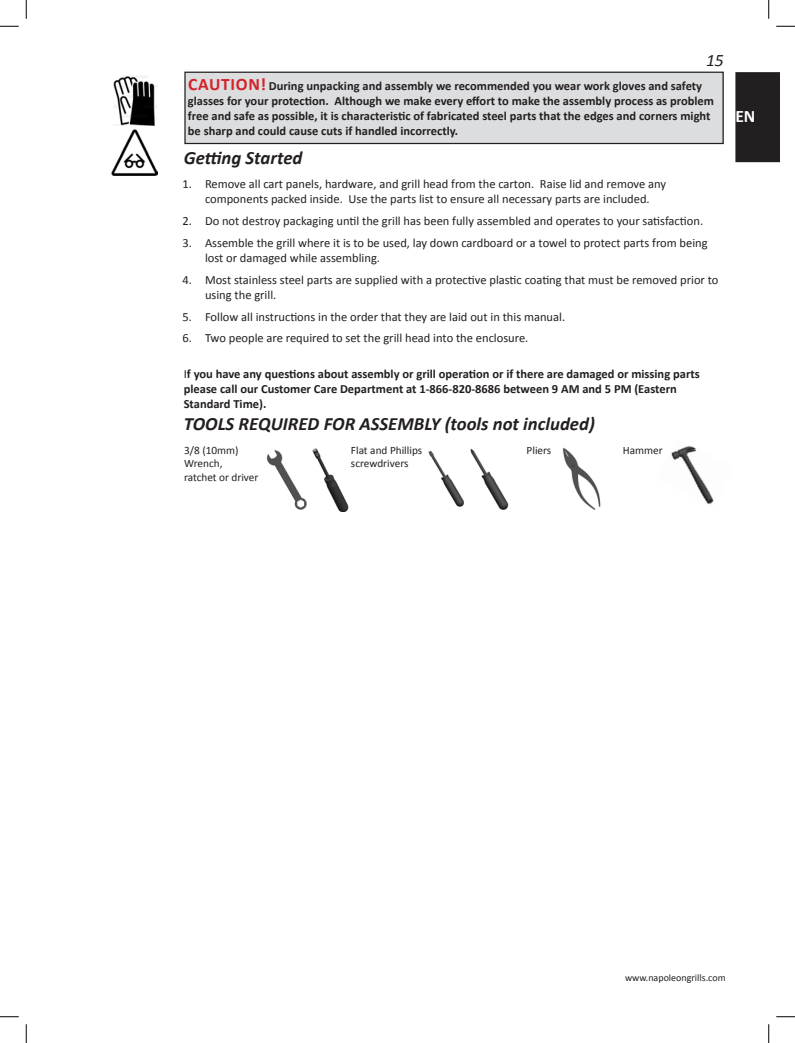
<style>
.page{position:relative;width:795px;height:1043px;background:#fff}
.page>*{position:absolute;margin:0;border:0;box-sizing:border-box;transform-origin:0 0}
.t1{font:italic 700 18.75px "Calibri";color:#231f20}
.t2{font:italic 17.5px "Calibri";color:#231f20}
.t3{font:700 17.5px "Calibri";color:#fff}
.t4{font:12.5px/15px "Calibri";color:#231f20}
.t5{font:700 12.5px/15px "Calibri";color:#231f20}
.t6{font:11.25px/13.8px "Calibri";color:#231f20}
.t7{font:10px "Calibri";color:#231f20}
.s1{font-size:17.5px;color:#d1232a}
.s2{font-weight:400}
</style>
<div class="page">
<div style="left:736px;top:73px;width:44px;height:88px;background:#231f20"></div>
<div style="left:735px;top:72px;width:45px;height:90px;border:1px solid #231f20"></div>
<div style="left:185px;top:72px;width:538px;height:71px;background:#dcdddf"></div>
<div style="left:184px;top:72px;width:540px;height:72px;border:1px solid #231f20"></div>
<img style="left:114px;top:75px;width:43px;height:50px">
<img style="left:111px;top:130px;width:46px;height:45px">
<img style="left:470px;top:449px;width:38px;height:61px">
<img style="left:266px;top:449px;width:82px;height:63px">
<img style="left:563px;top:448px;width:38px;height:62px">
<img style="left:428px;top:450px;width:36px;height:57px">
<img style="left:671px;top:446px;width:43px;height:59px">
<svg style="left:0;top:25px;width:19px;height:2px"></svg>
<svg style="left:776px;top:25px;width:19px;height:2px"></svg>
<svg style="left:0;top:1016px;width:19px;height:1px"></svg>
<svg style="left:776px;top:1016px;width:19px;height:1px"></svg>
<svg style="left:25px;top:0;width:2px;height:19px"></svg>
<svg style="left:25px;top:1024px;width:2px;height:18px"></svg>
<svg style="left:768px;top:0;width:2px;height:19px"></svg>
<svg style="left:768px;top:1024px;width:2px;height:18px"></svg>
<h2 class="t2" style="left:706px;top:49px;width:19px">15</h2>
<p class="t5" style="left:188px;top:78px;width:528px"><span class="s1">Caution !</span> During unpacking and assembly we recommended you wear work gloves and safety glasses for your protection. Although we make every effort to make the assembly process as problem free and safe as possible, it is characteristic of fabricated steel parts that the edges and corners might be sharp and could cause cuts if handled incorrectly.</p>
<h1 class="t1" style="left:184px;top:146px;width:120px">Getting Started</h1>
<p class="t4" style="left:182px;top:177px;width:485px;text-align:center">1. Remove all cart panels, hardware, and grill head from the carton. Raise lid and remove any components packed inside. Use the parts list to ensure all necessary parts are included.</p>
<p class="t4" style="left:182px;top:214px;width:522px">2. Do not destroy packaging until the grill has been fully assembled and operates to your satisfaction.</p>
<p class="t4" style="left:205px;top:235px;width:504px;text-indent:-22px">3. Assemble the grill where it is to be used, lay down cardboard or a towel to protect parts from being lost or damaged while assembling.</p>
<p class="t4" style="left:205px;top:272px;width:515px;text-indent:-22px">4. Most stainless steel parts are supplied with a protective plastic coating that must be removed prior to using the grill.</p>
<p class="t4" style="left:182px;top:309px;width:384px">5. Follow all instructions in the order that they are laid out in this manual.</p>
<p class="t4" style="left:182px;top:331px;width:347px">6. Two people are required to set the grill head into the enclosure.</p>
<p class="t5" style="left:184px;top:366px;width:518px"><span class="s2">I</span>f you have any questions about assembly or grill operation or if there are damaged or missing parts please call our Customer Care Department at 1-866-820-8686 between 9 AM and 5 PM (Eastern<br>Standard Time).</p>
<h1 class="t1" style="left:184px;top:411px;width:413px">TOOLS REQUIRED FOR ASSEMBLY (tools not included)</h1>
<p class="t6" style="left:184px;top:443px;width:56px">3/8 (10mm)</p>
<p class="t6" style="left:527px;top:443px;width:26px">Pliers</p>
<p class="t6" style="left:184px;top:457px;width:76px">Wrench,<br>ratchet or driver</p>
<p class="t6" style="left:351px;top:443px;width:73px">Flat and Phillips screwdrivers</p>
<p class="t6" style="left:623px;top:443px;width:41px">Hammer</p>
<h2 class="t3" style="left:735px;top:105px;width:22px">EN</h2>
<p class="t7" style="left:625px;top:971px;width:102px">www.napoleongrills.com</p>
</div>
